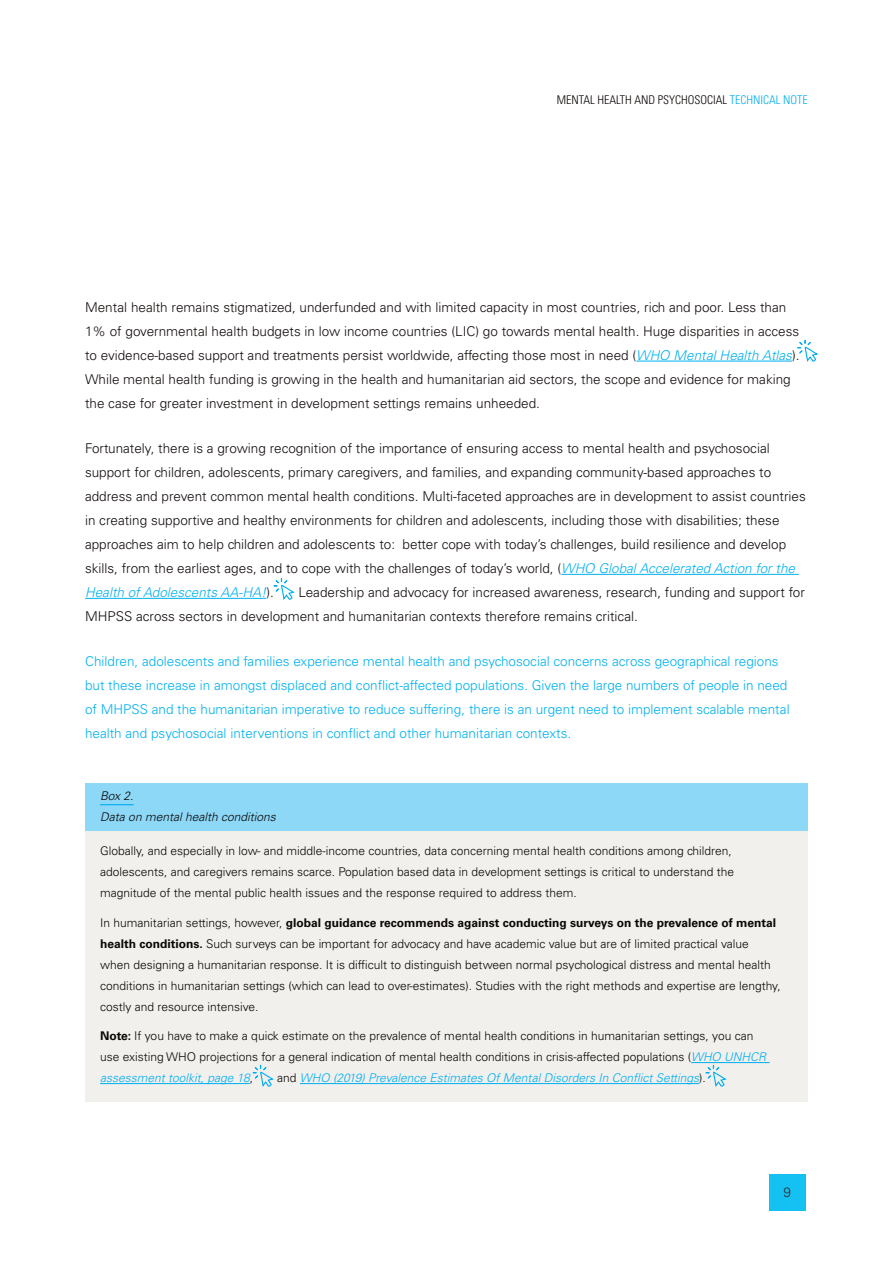
<style>
.page{position:relative;width:893px;height:1263px;background:#fff}
.page>*{position:absolute;margin:0;border:0;box-sizing:border-box;transform-origin:0 0}
.Body{font:300 13.5px/24px "Univers LT Std";color:#130d0c}
.Body-2{font:300 13.5px/24px "Univers LT Std";color:#00b1ef}
.t1{font:300 13.5px "Univers LT Std";color:#312c2c}
.Body-3{font:300 12px/21px "Univers LT Std";color:#0a0604}
.Body-4{font:italic 300 12px "Univers LT Std";color:#00aeef}
.t2{font:300 condensed 12px "Univers LT Std";color:#0a0604}
.Body-5{font:italic 300 12px "Univers LT Std";color:#0a0604}
.s1{color:#00aeef}
.s2{font-style:italic;color:#00b1ef}
.s3{font-weight:700}
.s4{font-style:italic;color:#00aeef}
.s5{font-style:normal;color:#0a0604}
</style>
<div class="page">
<div style="left:769px;top:1175px;width:36px;height:36px;background:#15c0f2"></div>
<hr style="left:636px;top:361px;width:156px;height:1px;background:#00b1ef">
<hr style="left:561px;top:574px;width:238px;height:1px;background:#00b1ef">
<hr style="left:85px;top:598px;width:181px;height:1px;background:#00b1ef">
<svg style="left:274px;top:578px;width:21px;height:22px"></svg>
<div style="left:85px;top:791px;width:723px;height:310px;background:#f1f0ed"></div>
<div style="left:85px;top:783px;width:723px;height:48px;background:#8dd7f7"></div>
<hr style="left:691px;top:1062px;width:79px;height:1px;background:#00aeef">
<hr style="left:100px;top:1083px;width:150px;height:1px;background:#00aeef">
<hr style="left:300px;top:1083px;width:399px;height:1px;background:#00aeef">
<svg style="left:253px;top:1065px;width:21px;height:22px"></svg>
<svg style="left:706px;top:1065px;width:21px;height:22px"></svg>
<hr style="left:100px;top:804px;width:34px;height:1px;background:#00aeef">
<svg style="left:797px;top:340px;width:22px;height:22px"></svg>
<p class="t2" style="left:557px;top:93px;width:253px">MENTAL HEALTH AND PSYCHOSOCIAL <span class="s1">TECHNICAL NOTE</span></p>
<p class="Body" style="left:85px;top:295px;width:716px">Mental health remains stigmatized, underfunded and with limited capacity in most countries, rich and poor. Less than 1% of governmental health budgets in low income countries (LIC) go towards mental health. Huge disparities in access to evidence-based support and treatments persist worldwide, affecting those most in need (<span class="s2">WHO Mental Health Atlas</span>).<br>While mental health funding is growing in the health and humanitarian aid sectors, the scope and evidence for making the case for greater investment in development settings remains unheeded.</p>
<p class="Body" style="left:85px;top:436px;width:722px">Fortunately, there is a growing recognition of the importance of ensuring access to mental health and psychosocial support for children, adolescents, primary caregivers, and families, and expanding community-based approaches to address and prevent common mental health conditions. Multi-faceted approaches are in development to assist countries in creating supportive and healthy environments for children and adolescents, including those with disabilities; these approaches aim to help children and adolescents to: better cope with today’s challenges, build resilience and develop skills, from the earliest ages, and to cope with the challenges of today’s world, (<span class="s2">WHO Global Accelerated Action for the Health of Adolescents AA-HA!</span>).</p>
<p class="Body" style="left:85px;top:580px;width:721px;text-indent:213px">Leadership and advocacy for increased awareness, research, funding and support for<br>MHPSS across sectors in development and humanitarian contexts therefore remains critical.</p>
<p class="Body-2" style="left:85px;top:649px;width:706px">Children, adolescents and families experience mental health and psychosocial concerns across geographical regions but these increase in amongst displaced and conflict-affected populations. Given the large numbers of people in need of MHPSS and the humanitarian imperative to reduce suffering, there is an urgent need to implement scalable mental health and psychosocial interventions in conflict and other humanitarian contexts.</p>
<p class="Body-5" style="left:100px;top:788px;width:35px">Box 2.</p>
<p class="Body-5" style="left:100px;top:809px;width:177px">Data on mental health conditions</p>
<p class="Body-3" style="left:100px;top:841px;width:636px">Globally, and especially in low- and middle-income countries, data concerning mental health conditions among children, adolescents, and caregivers remains scarce. Population based data in development settings is critical to understand the magnitude of the mental public health issues and the response required to address them.</p>
<p class="Body-3" style="left:100px;top:912px;width:682px">In humanitarian settings, however, <span class="s3">global guidance recommends against conducting surveys on the prevalence of mental health conditions.</span> Such surveys can be important for advocacy and have academic value but are of limited practical value when designing a humanitarian response. It is difficult to distinguish between normal psychological distress and mental health conditions in humanitarian settings (which can lead to over-estimates). Studies with the right methods and expertise are lengthy, costly and resource intensive.</p>
<p class="Body-3" style="left:100px;top:1026px;width:668px"><span class="s3">Note:</span> If you have to make a quick estimate on the prevalence of mental health conditions in humanitarian settings, you can use existing WHO projections for a general indication of mental health conditions in crisis-affected populations (<span class="s4">WHO UNHCR assessment toolkit, page 18</span>,</p>
<p class="Body-4" style="left:277px;top:1071px;width:430px"><span class="s5">and</span> WHO (2019) Prevalence Estimates Of Mental Disorders In Conflict Settings<span class="s5">).</span></p>
<p class="t1" style="left:783px;top:1184px;width:9px">9</p>
</div>
